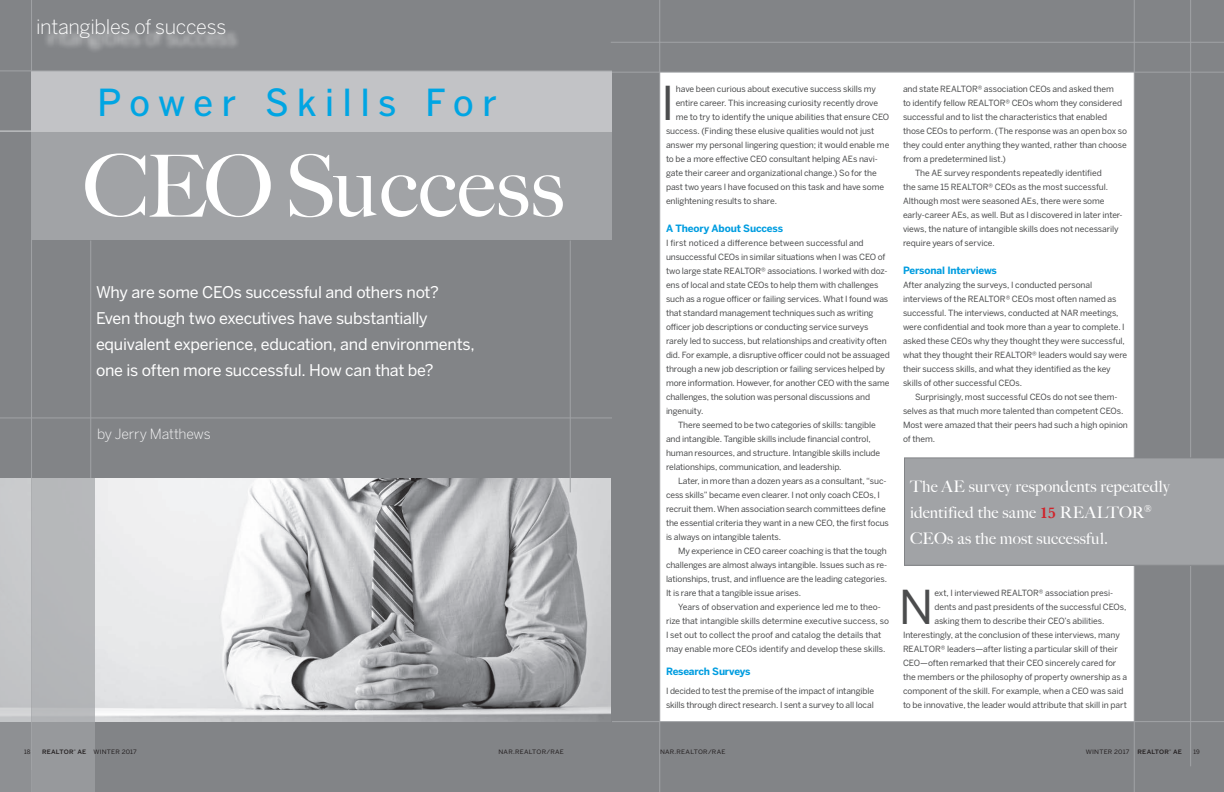
<style>
.page{position:relative;width:1224px;height:792px;background:#828487}
.page>*{position:absolute;margin:0;border:0;box-sizing:border-box;transform-origin:0 0}
.t1{font:500 86px "Big Caslon";letter-spacing:.02em;color:#fff}
.BodyDisplay_DropCap{font:46.3px "Benton Sans";color:#4b4c4d}
.Display_PullQuote_16{font:500 37px "Benton Gothic";letter-spacing:.2em;color:#00a5e3}
.Display_SectionLabel{font:300 20px "Benton Sans";letter-spacing:-.02em;color:#fff}
.RAE_Deck{font:16px/26px "Benton Sans";letter-spacing:-.015em;color:#fff}
.RAE_Body_Indent{font:500 16px/26px "Big Caslon";letter-spacing:.015em;color:#fff}
.RAE_Deck-2{font:300 14px "Benton Sans";letter-spacing:-.015em;color:#f6f6f7}
.RAE_SubHead{font:700 10px "Benton Sans";letter-spacing:-.015em;color:#009de0}
.RAE_Body_No_Indent{font:8.5px/14px "Benton Sans";letter-spacing:-.015em;color:#4b4c4d}
.RAE_Body_Indent-2{font:8.5px/14px "Benton Sans";letter-spacing:-.01em;color:#4b4c4d}
.BodyDisplay_DropCap-2{font:8.5px "Benton Sans";letter-spacing:-.01em;color:#4b4c4d}
.t2{font:6px "Benton Sans";letter-spacing:.035em;color:#231f20;scale:1.1 1}
.t3{font:500 6px "Benton Sans";letter-spacing:.03em;color:#231f20;scale:1.1 1}
.t4{font:6px "Benton Sans";letter-spacing:.035em;color:#231f20}
.s1{font-family:"Baskerville";font-weight:600;color:#d1232a}
.s2{font-weight:500}
</style>
<div class="page">
<svg style="left:46px;top:29px;width:191px;height:21px;fill:#929396"></svg>
<div style="left:31px;top:131px;width:581px;height:109px;background:#a1a3a6"></div>
<div style="left:660px;top:72px;width:474px;height:650px;background:#fff"></div>
<hr style="left:31px;top:0;width:1px;height:770px;background:#a1a3a6">
<hr style="left:1190px;top:0;width:1px;height:766px;background:#a1a3a6">
<hr style="left:90px;top:240px;width:1px;height:476px;background:#a1a3a6">
<hr style="left:660px;top:0;width:1px;height:792px;background:#a1a3a6">
<hr style="left:1134px;top:0;width:1px;height:792px;background:#a1a3a6">
<hr style="left:0;top:417px;width:612px;height:1px;background:#a1a3a6">
<hr style="left:0;top:131px;width:612px;height:1px;background:#d8d9db">
<hr style="left:611px;top:72px;width:613px;height:1px;background:#a1a3a6">
<hr style="left:611px;top:42px;width:613px;height:1px;background:#a1a3a6">
<hr style="left:612px;top:721px;width:612px;height:1px;background:#a1a3a6">
<img style="left:95px;top:478px;width:516px;height:243px">
<div style="left:904px;top:457px;width:320px;height:109px;background:#a1a3a6"></div>
<div style="left:31px;top:71px;width:581px;height:60px;background:#c2c3c6"></div>
<svg style="left:31px;top:478px;width:64px;height:314px;background:#aeb0b2"></svg>
<svg style="left:0;top:478px;width:31px;height:314px;fill:#c5c6c8"></svg>
<hr style="left:0;top:70px;width:612px;height:1px;background:#a1a3a6">
<hr style="left:570px;top:240px;width:1px;height:252px;background:#a1a3a6">
<p class="Display_SectionLabel" style="left:36px;top:15px;width:192px">intangibles of success</p>
<p class="Display_PullQuote_16" style="left:97px;top:80px;width:401px">Power Skills For</p>
<p class="t1" style="left:83px;top:116px;width:483px">CEO Success</p>
<p class="RAE_Deck" style="left:96px;top:279px;width:380px">Why are some CEOs successful and others not?<br>Even though two executives have substantially equivalent experience, education, and environments, one is often more successful. How can that be?</p>
<p class="RAE_Deck-2" style="left:97px;top:425px;width:115px">by Jerry Matthews</p>
<p class="BodyDisplay_DropCap" style="left:661px;top:76px;width:15px">I</p>
<p class="BodyDisplay_DropCap-2" style="left:676px;top:84px;width:202px">have been curious about executive success skills my</p>
<p class="BodyDisplay_DropCap-2" style="left:676px;top:98px;width:204px">entire career. This increasing curiosity recently drove</p>
<p class="BodyDisplay_DropCap-2" style="left:676px;top:112px;width:215px">me to try to identify the unique abilities that ensure CEO</p>
<p class="BodyDisplay_DropCap-2" style="left:666px;top:126px;width:210px">success. (Finding these elusive qualities would not just</p>
<p class="BodyDisplay_DropCap-2" style="left:666px;top:140px;width:225px">answer my personal lingering question; it would enable me</p>
<p class="BodyDisplay_DropCap-2" style="left:666px;top:154px;width:213px">to be a more effective CEO consultant helping AEs navi-</p>
<p class="BodyDisplay_DropCap-2" style="left:666px;top:168px;width:212px">gate their career and organizational change.) So for the</p>
<p class="BodyDisplay_DropCap-2" style="left:666px;top:182px;width:220px">past two years I have focused on this task and have some</p>
<p class="BodyDisplay_DropCap-2" style="left:666px;top:196px;width:113px">enlightening results to share.</p>
<p class="RAE_SubHead" style="left:666px;top:222px;width:119px">A Theory About Success</p>
<p class="RAE_Body_No_Indent" style="left:666px;top:236px;width:225px">I first noticed a difference between successful and unsuccessful CEOs in similar situations when I was CEO of two large state REALTOR® associations. I worked with doz&shy;ens of local and state CEOs to help them with challenges such as a rogue officer or failing services. What I found was that standard management techniques such as writing officer job descriptions or conducting service surveys rarely led to success, but relationships and creativity often did. For example, a disruptive officer could not be assuaged through a new job description or failing services helped by more information. However, for another CEO with the same challenges, the solution was personal discussions and ingenuity.</p>
<p class="RAE_Body_Indent-2" style="left:666px;top:418px;width:216px;text-indent:12px">There seemed to be two categories of skills: tangible and intangible. Tangible skills include financial control, human resources, and structure. Intangible skills include relationships, communication, and leadership.</p>
<p class="RAE_Body_Indent-2" style="left:666px;top:474px;width:225px;text-indent:12px">Later, in more than a dozen years as a consultant, “suc&shy;cess skills” became even clearer. I not only coach CEOs, I recruit them. When association search committees define the essential criteria they want in a new CEO, the first focus is always on intangible talents.</p>
<p class="RAE_Body_Indent-2" style="left:666px;top:544px;width:223px;text-align:justify;text-indent:12px">My experience in CEO career coaching is that the tough challenges are almost always intangible. Issues such as re&shy;lationships, trust, and influence are the leading categories.<br>It is rare that a tangible issue arises.</p>
<p class="RAE_Body_Indent-2" style="left:666px;top:600px;width:225px;text-indent:12px">Years of observation and experience led me to theo&shy;rize that intangible skills determine executive success, so I set out to collect the proof and catalog the details that may enable more CEOs identify and develop these skills.</p>
<p class="RAE_SubHead" style="left:666px;top:665px;width:86px">Research Surveys</p>
<p class="RAE_Body_No_Indent" style="left:666px;top:684px;width:210px">I decided to test the premise of the impact of intangible skills through direct research. I sent a survey to all local</p>
<p class="RAE_Body_No_Indent" style="left:903px;top:82px;width:225px">and state REALTOR® association CEOs and asked them<br>to identify fellow REALTOR® CEOs whom they considered successful and to list the characteristics that enabled those CEOs to perform. (The response was an open box so they could enter anything they wanted, rather than choose from a predetermined list.)</p>
<p class="RAE_Body_Indent-2" style="left:903px;top:166px;width:221px;text-indent:12px">The AE survey respondents repeatedly identified<br>the same 15 REALTOR® CEOs as the most successful.<br>Although most were seasoned AEs, there were some early-career AEs, as well. But as I discovered in later inter&shy;views, the nature of intangible skills does not necessarily require years of service.</p>
<p class="RAE_SubHead" style="left:903px;top:264px;width:95px">Personal Interviews</p>
<p class="RAE_Body_No_Indent" style="left:903px;top:278px;width:226px">After analyzing the surveys, I conducted personal interviews of the REALTOR® CEOs most often named as successful. The interviews, conducted at NAR meetings, were confidential and took more than a year to complete. I asked these CEOs why they thought they were successful, what they thought their REALTOR® leaders would say were their success skills, and what they identified as the key skills of other successful CEOs.</p>
<p class="RAE_Body_Indent-2" style="left:903px;top:390px;width:226px;text-indent:12px">Surprisingly, most successful CEOs do not see them&shy;selves as that much more talented than competent CEOs.<br>Most were amazed that their peers had such a high opinion of them.</p>
<p class="RAE_Body_Indent" style="left:910px;top:473px;width:261px">The AE survey respondents repeatedly identified the same <span class="s1">15</span> REALTOR®<br>CEOs as the most successful.</p>
<p class="BodyDisplay_DropCap" style="left:899px;top:580px;width:36px">N</p>
<p class="BodyDisplay_DropCap-2" style="left:934px;top:588px;width:180px">ext, I interviewed REALTOR® association presi-</p>
<p class="BodyDisplay_DropCap-2" style="left:934px;top:602px;width:194px">dents and past presidents of the successful CEOs,</p>
<p class="BodyDisplay_DropCap-2" style="left:934px;top:616px;width:172px">asking them to describe their CEO’s abilities.</p>
<p class="BodyDisplay_DropCap-2" style="left:903px;top:630px;width:218px">Interestingly, at the conclusion of these interviews, many</p>
<p class="BodyDisplay_DropCap-2" style="left:903px;top:644px;width:216px">REALTOR® leaders—after listing a particular skill of their</p>
<p class="BodyDisplay_DropCap-2" style="left:903px;top:658px;width:215px">CEO—often remarked that their CEO sincerely cared for</p>
<p class="BodyDisplay_DropCap-2" style="left:903px;top:672px;width:226px">the members or the philosophy of property ownership as a</p>
<p class="BodyDisplay_DropCap-2" style="left:903px;top:686px;width:222px">component of the skill. For example, when a CEO was said</p>
<p class="BodyDisplay_DropCap-2" style="left:903px;top:700px;width:226px">to be innovative, the leader would attribute that skill in part</p>
<p class="t4" style="left:24px;top:748px;width:8px">18</p>
<p class="t2" style="left:42px;top:748px;width:88px"><span class="s2">REALTOR</span><sup>®</sup> <span class="s2">AE</span> WINTER 2017</p>
<p class="t2" style="left:498px;top:748px;width:61px">NAR.REALTOR/RAE</p>
<p class="t2" style="left:660px;top:748px;width:61px">NAR.REALTOR/RAE</p>
<p class="t2" style="left:1086px;top:748px;width:41px">WINTER 2017</p>
<p class="t3" style="left:1138px;top:748px;width:42px">REALTOR<sup>®</sup> AE</p>
<p class="t4" style="left:1193px;top:748px;width:8px">19</p>
</div>
